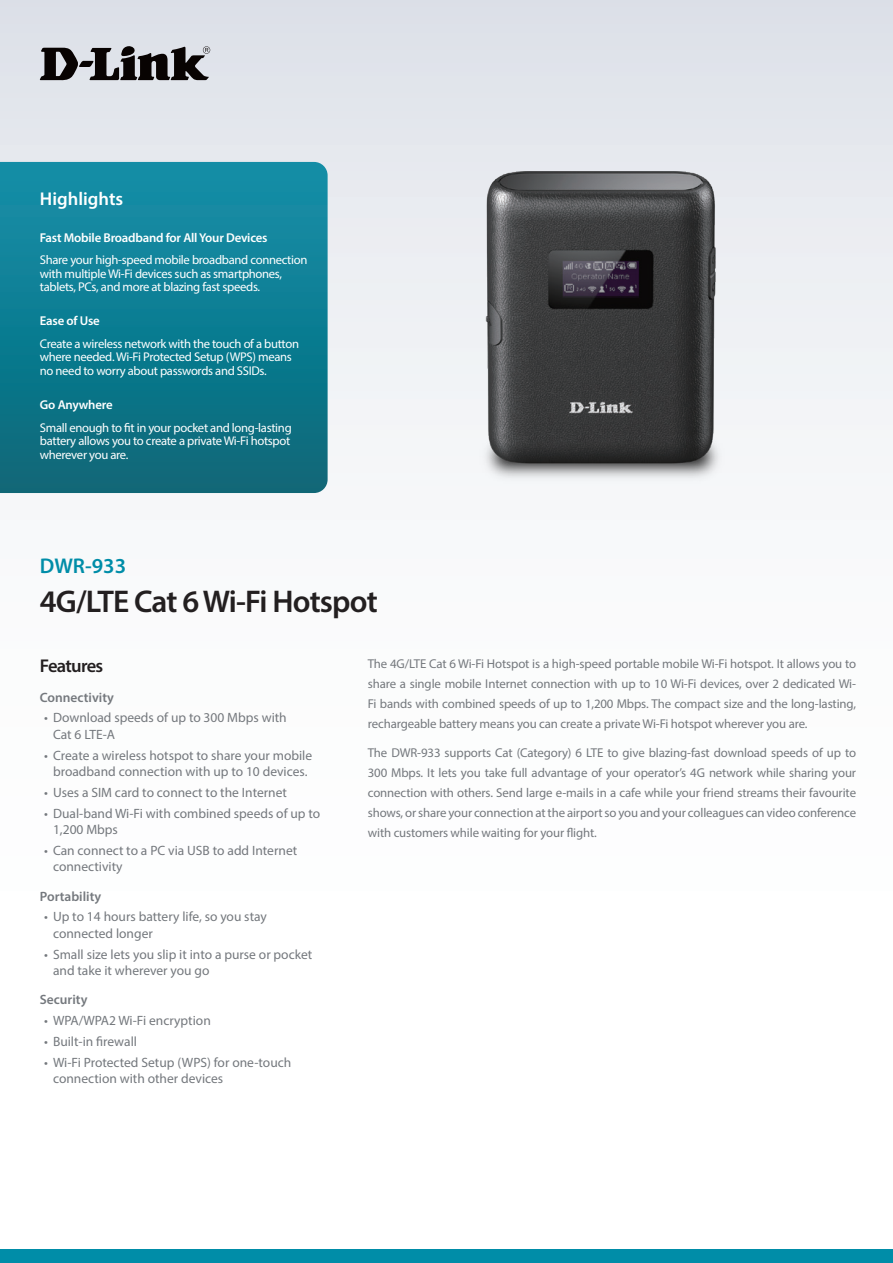
<style>
.page{position:relative;width:893px;height:1263px;background:#fff}
.page>*{position:absolute;margin:0;border:0;box-sizing:border-box;transform-origin:0 0}
.t1{font:600 31.5px "Myriad Pro";letter-spacing:-.025em;color:#231f20}
.t2{font:600 21.3px "Myriad Pro";color:#008da8}
.Highlights_Title{font:600 18.6px "Myriad Pro";color:#fff}
.Features_Title{font:600 18.6px "Myriad Pro";letter-spacing:-.04em;color:#231f20}
.t3{font:13.5px/16.5px "Myriad Pro";color:#74787d}
.Features_Category{font:600 13.5px "Myriad Pro";color:#74787d}
.Description_Text{font:12.9px/20px "Myriad Pro";letter-spacing:-.01em;color:#74787d;text-align:justify}
.Highlights_Category{font:600 12.9px "Myriad Pro";letter-spacing:-.015em;color:#fff}
.Highlights_Text{font:12.6px/13.5px "Myriad Pro";letter-spacing:-.025em;color:#fff}
</style>
<div class="page">
<div style="left:0;top:0;width:893px;height:1084px;background:linear-gradient(to bottom,#e3e6ec,#fff)"></div>
<div style="left:0;top:1249px;width:893px;height:14px;background:#008da8"></div>
<svg style="left:0;top:162px;width:328px;height:331px;background:#0f7c90"></svg>
<svg style="left:40px;top:46px;width:170px;height:34px;background:#6b6a6c"></svg>
<img style="left:479px;top:171px;width:245px;height:312px">
<p class="Highlights_Title" style="left:40px;top:187px;width:85px">Highlights</p>
<p class="Highlights_Category" style="left:40px;top:229px;width:229px">Fast Mobile Broadband for All Your Devices</p>
<p class="Highlights_Text" style="left:40px;top:253px;width:269px">Share your high-speed mobile broadband connection with multiple Wi-Fi devices such as smartphones, tablets, PCs, and more at blazing fast speeds.</p>
<p class="Highlights_Category" style="left:40px;top:313px;width:61px">Ease of Use</p>
<p class="Highlights_Text" style="left:40px;top:337px;width:261px">Create a wireless network with the touch of a button where needed. Wi-Fi Protected Setup (WPS) means no need to worry about passwords and SSIDs.</p>
<p class="Highlights_Category" style="left:40px;top:397px;width:74px">Go Anywhere</p>
<p class="Highlights_Text" style="left:40px;top:421px;width:253px;text-align:justify">Small enough to fit in your pocket and long-lasting battery allows you to create a private Wi-Fi hotspot wherever you are.</p>
<h2 class="t2" style="left:40px;top:552px;width:88px">DWR-933</h2>
<h1 class="t1" style="left:40px;top:582px;width:339px">4G/LTE Cat 6 Wi-Fi Hotspot</h1>
<p class="Features_Title" style="left:40px;top:654px;width:65px">Features</p>
<p class="Features_Category" style="left:40px;top:688px;width:76px">Connectivity</p>
<p class="t3" style="left:53px;top:709px;width:235px;text-indent:-9px">• Download speeds of up to 300 Mbps with<br>Cat 6 LTE-A</p>
<p class="t3" style="left:44px;top:747px;width:270px;text-align:center">• Create a wireless hotspot to share your mobile broadband connection with up to 10 devices.</p>
<p class="t3" style="left:44px;top:784px;width:244px">• Uses a SIM card to connect to the Internet</p>
<p class="t3" style="left:53px;top:805px;width:269px;text-indent:-9px">• Dual-band Wi-Fi with combined speeds of up to<br>1,200 Mbps</p>
<p class="t3" style="left:53px;top:842px;width:246px;text-indent:-9px">• Can connect to a PC via USB to add Internet connectivity</p>
<p class="Features_Category" style="left:40px;top:887px;width:63px">Portability</p>
<p class="t3" style="left:53px;top:908px;width:215px;text-indent:-9px">• Up to 14 hours battery life, so you stay connected longer</p>
<p class="t3" style="left:53px;top:946px;width:261px;text-indent:-9px">• Small size lets you slip it into a purse or pocket and take it wherever you go</p>
<p class="Features_Category" style="left:40px;top:991px;width:49px">Security</p>
<p class="t3" style="left:44px;top:1012px;width:168px">• WPA/WPA2 Wi-Fi encryption</p>
<p class="t3" style="left:44px;top:1033px;width:94px">• Built-in firewall</p>
<p class="t3" style="left:53px;top:1054px;width:240px;text-indent:-9px">• Wi-Fi Protected Setup (WPS) for one-touch connection with other devices</p>
<p class="Description_Text" style="left:368px;top:654px;width:490px">The 4G/LTE Cat 6 Wi-Fi Hotspot is a high-speed portable mobile Wi-Fi hotspot. It allows you to share a single mobile Internet connection with up to 10 Wi-Fi devices, over 2 dedicated Wi-Fi bands with combined speeds of up to 1,200 Mbps. The compact size and the long-lasting, rechargeable battery means you can create a private Wi-Fi hotspot wherever you are.</p>
<p class="Description_Text" style="left:368px;top:742px;width:490px">The DWR-933 supports Cat (Category) 6 LTE to give blazing-fast download speeds of up to 300 Mbps. It lets you take full advantage of your operator’s 4G network while sharing your connection with others. Send large e-mails in a cafe while your friend streams their favourite shows, or share your connection at the airport so you and your colleagues can video conference with customers while waiting for your flight.</p>
</div>
